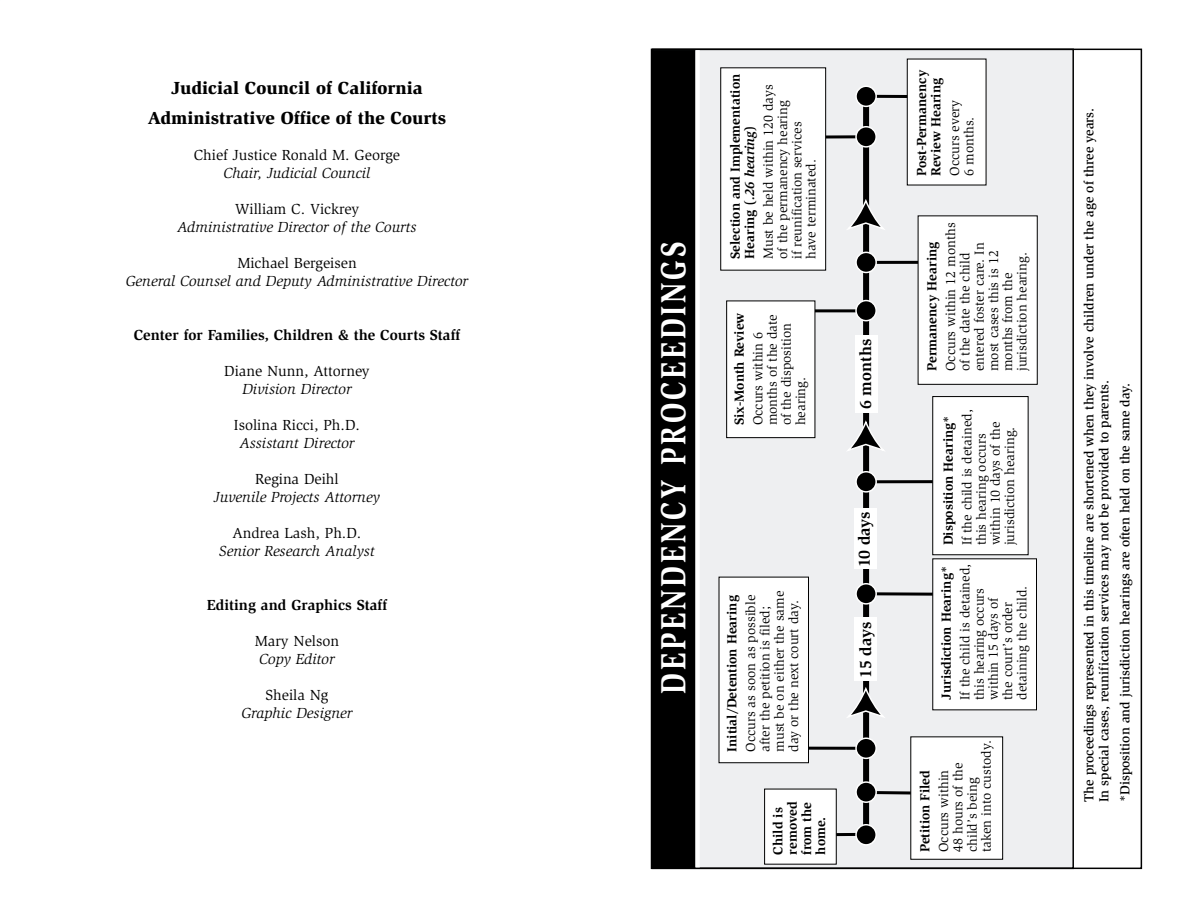
<style>
.page{position:relative;width:1188px;height:918px;background:#fff}
.page>*{position:absolute;margin:0;border:0;box-sizing:border-box;transform-origin:0 0}
.t1{font:700 36px "Slimbach";letter-spacing:.1em;color:#fff;scale:.8 1}
.t2{font:900 18px/30px "Slimbach";color:#000;text-align:center}
.t3{font:700 16.5px "Slimbach";color:#000}
.t4{font:italic 15px "Slimbach";color:#000}
.t5{font:15px "Slimbach";color:#000}
.t6{font:700 15px "Slimbach";color:#000}
.t7{font:13.5px/14.2px "Slimbach";color:#000}
.t8{font:500 13.5px/15px "Slimbach";color:#000}
.t9{font:700 13.5px/14.2px "Slimbach";color:#000}
.s1{font-style:italic}
</style>
<div class="page">
<div style="left:651px;top:49px;width:423px;height:820px;background:#eeeff1;border:2px solid #000"></div>
<hr style="left:832px;top:833px;width:36px;height:3px;background:#000">
<svg style="left:877px;top:791px;width:33px;height:4px"></svg>
<hr style="left:805px;top:747px;width:61px;height:3px;background:#000">
<svg style="left:877px;top:592px;width:55px;height:4px"></svg>
<hr style="left:866px;top:480px;width:77px;height:3px;background:#000">
<hr style="left:805px;top:309px;width:60px;height:3px;background:#000">
<hr style="left:866px;top:261px;width:59px;height:3px;background:#000">
<svg style="left:826px;top:135px;width:29px;height:4px"></svg>
<hr style="left:866px;top:95px;width:61px;height:3px;background:#000">
<div style="left:910px;top:736px;width:93px;height:124px;background:#fff;border:1px solid #000"></div>
<div style="left:932px;top:558px;width:105px;height:152px;background:#fff;border:1px solid #000"></div>
<div style="left:932px;top:396px;width:97px;height:159px;background:#fff;border:1px solid #000"></div>
<div style="left:918px;top:215px;width:120px;height:170px;background:#fff;border:1px solid #000"></div>
<div style="left:907px;top:59px;width:79px;height:126px;background:#fff;border:1px solid #000"></div>
<div style="left:863px;top:99px;width:6px;height:735px;background:#000"></div>
<div style="left:651px;top:50px;width:45px;height:818px;background:#000"></div>
<div style="left:855px;top:252px;width:22px;height:21px;background:#000;border:2px solid #fff;border-radius:50%"></div>
<div style="left:855px;top:85px;width:22px;height:22px;background:#000;border:2px solid #fff;border-radius:50%"></div>
<div style="left:855px;top:583px;width:22px;height:22px;background:#000;border:2px solid #fff;border-radius:50%"></div>
<div style="left:855px;top:824px;width:22px;height:22px;background:#000;border:2px solid #fff;border-radius:50%"></div>
<div style="left:855px;top:781px;width:22px;height:22px;background:#000;border:2px solid #fff;border-radius:50%"></div>
<div style="left:855px;top:737px;width:22px;height:22px;background:#000;border:2px solid #fff;border-radius:50%"></div>
<div style="left:764px;top:789px;width:73px;height:76px;background:#fff;border:1px solid #000"></div>
<div style="left:719px;top:577px;width:90px;height:186px;background:#fff;border:1px solid #000"></div>
<div style="left:726px;top:301px;width:89px;height:137px;background:#fff;border:1px solid #000"></div>
<div style="left:720px;top:67px;width:106px;height:204px;background:#fff;border:1px solid #000"></div>
<div style="left:855px;top:300px;width:22px;height:21px;background:#000;border:2px solid #fff;border-radius:50%"></div>
<div style="left:854px;top:618px;width:23px;height:63px;background:#fff"></div>
<div style="left:854px;top:508px;width:22px;height:61px;background:#fff"></div>
<div style="left:855px;top:335px;width:22px;height:78px;background:#fff"></div>
<svg style="left:847px;top:199px;width:38px;height:33px"></svg>
<div style="left:855px;top:126px;width:22px;height:22px;background:#000;border:2px solid #fff;border-radius:50%"></div>
<svg style="left:847px;top:687px;width:38px;height:33px"></svg>
<svg style="left:847px;top:420px;width:38px;height:33px"></svg>
<div style="left:855px;top:471px;width:22px;height:22px;background:#000;border:2px solid #fff;border-radius:50%"></div>
<div style="left:695px;top:50px;width:5px;height:817px;background:#fff"></div>
<h2 class="t2" style="left:148px;top:75px;width:300px">Judicial Council of California<br>Administrative Office of the Courts</h2>
<p class="t5" style="left:194px;top:150px;width:208px">Chief Justice Ronald M. George</p>
<p class="t4" style="left:224px;top:168px;width:148px">Chair, Judicial Council</p>
<p class="t5" style="left:235px;top:204px;width:126px">William C. Vickrey</p>
<p class="t4" style="left:177px;top:222px;width:241px">Administrative Director of the Courts</p>
<p class="t5" style="left:237px;top:258px;width:121px">Michael Bergeisen</p>
<p class="t4" style="left:126px;top:276px;width:344px">General Counsel and Deputy Administrative Director</p>
<p class="t6" style="left:134px;top:330px;width:328px">Center for Families, Children &amp; the Courts Staff</p>
<p class="t5" style="left:224px;top:366px;width:147px">Diane Nunn, Attorney</p>
<p class="t4" style="left:242px;top:384px;width:111px">Division Director</p>
<p class="t5" style="left:234px;top:420px;width:128px">Isolina Ricci, Ph.D.</p>
<p class="t4" style="left:239px;top:438px;width:117px">Assistant Director</p>
<p class="t5" style="left:255px;top:474px;width:85px">Regina Deihl</p>
<p class="t4" style="left:214px;top:492px;width:168px">Juvenile Projects Attorney</p>
<p class="t5" style="left:233px;top:528px;width:130px">Andrea Lash, Ph.D.</p>
<p class="t4" style="left:219px;top:546px;width:157px">Senior Research Analyst</p>
<p class="t6" style="left:207px;top:600px;width:182px">Editing and Graphics Staff</p>
<p class="t5" style="left:255px;top:636px;width:86px">Mary Nelson</p>
<p class="t4" style="left:259px;top:654px;width:77px">Copy Editor</p>
<p class="t5" style="left:266px;top:690px;width:64px">Sheila Ng</p>
<p class="t4" style="left:242px;top:708px;width:112px">Graphic Designer</p>
<h1 class="t1" style="left:660px;top:694px;width:567px;rotate:-90deg">DEPENDENCY PROCEEDINGS</h1>
<p class="t9" style="left:729px;top:259px;width:186px;rotate:-90deg">Selection and Implementation<br>Hearing (<span class="s1">.26 hearing</span>)</p>
<p class="t7" style="left:762px;top:259px;width:176px;rotate:-90deg">Must be held within 120 days of the permanency hearing<br>if reunification services<br>have terminated.</p>
<p class="t9" style="left:733px;top:425px;width:114px;rotate:-90deg">Six-Month Review</p>
<p class="t7" style="left:752px;top:425px;width:113px;rotate:-90deg">Occurs within 6 months of the date of the disposition hearing.</p>
<p class="t3" style="left:859px;top:409px;width:72px;rotate:-90deg">6 months</p>
<p class="t9" style="left:726px;top:752px;width:158px;rotate:-90deg">Initial/Detention Hearing</p>
<p class="t7" style="left:745px;top:752px;width:162px;rotate:-90deg">Occurs as soon as possible after the petition is filed; must be on either the same day or the next court day.</p>
<p class="t9" style="left:772px;top:855px;width:55px;rotate:-90deg">Child is removed from the home.</p>
<p class="t3" style="left:858px;top:567px;width:57px;rotate:-90deg">10 days</p>
<p class="t3" style="left:859px;top:678px;width:58px;rotate:-90deg">15 days</p>
<p class="t9" style="left:916px;top:176px;width:107px;rotate:-90deg">Post-Permanency<br>Review Hearing</p>
<p class="t7" style="left:949px;top:176px;width:77px;rotate:-90deg">Occurs every<br>6 months.</p>
<p class="t8" style="left:1082px;top:802px;width:695px;rotate:-90deg">The proceedings represented in this timeline are shortened when they involve children under the age of three years.<br>In special cases, reunification services may not be provided to parents.</p>
<p class="t7" style="left:945px;top:371px;width:150px;rotate:-90deg">Occurs within 12 months of the date the child entered foster care. In most cases this is 12 months from the jurisdiction hearing.</p>
<p class="t9" style="left:926px;top:371px;width:131px;rotate:-90deg">Permanency Hearing</p>
<p class="t9" style="left:942px;top:545px;width:131px;rotate:-90deg">Disposition Hearing*</p>
<p class="t7" style="left:961px;top:545px;width:137px;rotate:-90deg">If the child is detained, this hearing occurs within 10 days of the jurisdiction hearing.</p>
<p class="t9" style="left:940px;top:700px;width:135px;rotate:-90deg">Jurisdiction Hearing*</p>
<p class="t7" style="left:959px;top:700px;width:137px;rotate:-90deg">If the child is detained, this hearing occurs within 15 days of<br>the court’s order detaining the child.</p>
<p class="t7" style="left:938px;top:852px;width:113px;rotate:-90deg">Occurs within<br>48 hours of the child’s being<br>taken into custody.</p>
<p class="t9" style="left:919px;top:852px;width:83px;rotate:-90deg">Petition Filed</p>
<p class="t8" style="left:1118px;top:802px;width:421px;rotate:-90deg">*Disposition and jurisdiction hearings are often held on the same day.</p>
</div>
